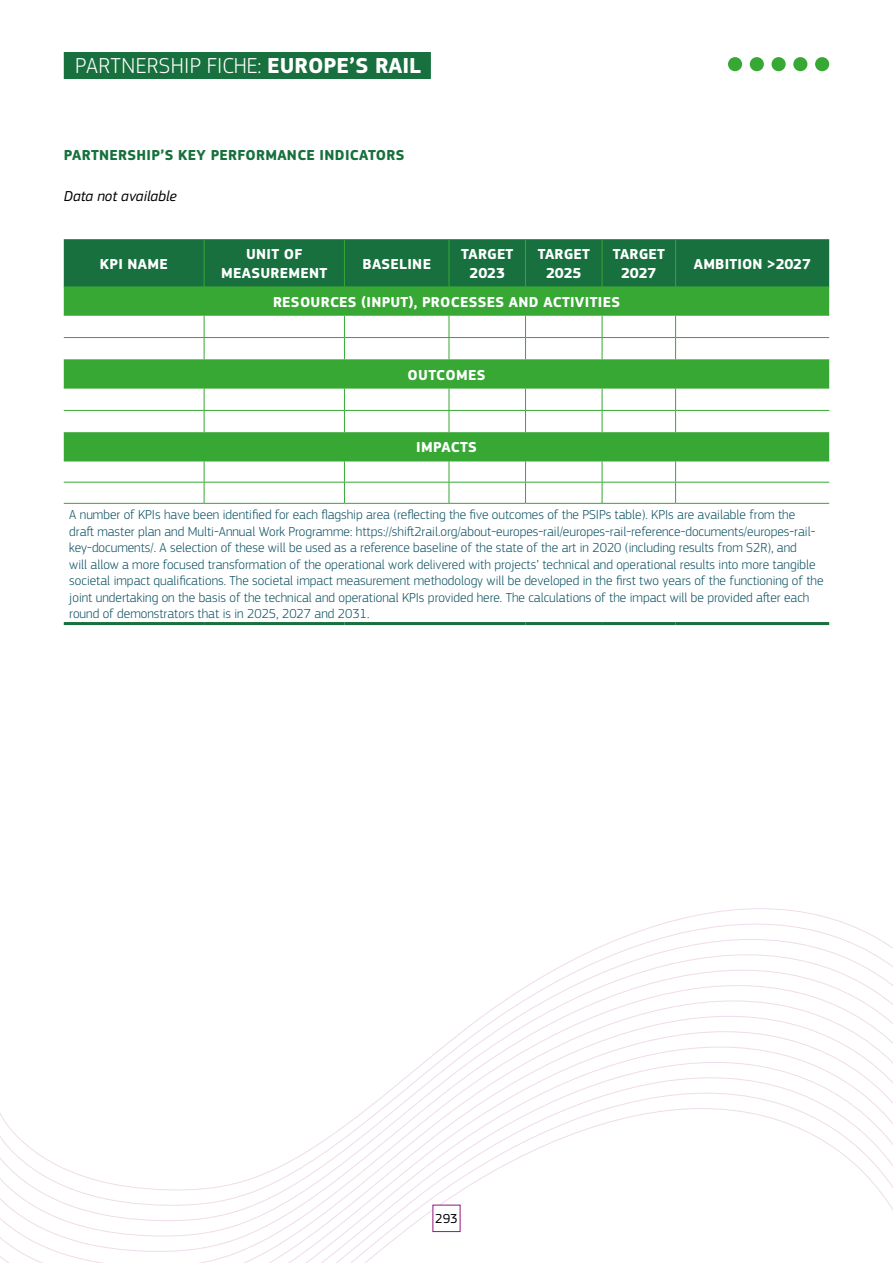
<style>
.page{position:relative;width:893px;height:1263px;background:#fff}
.page>*{position:absolute;margin:0;border:0;box-sizing:border-box;transform-origin:0 0}
.t1{font:300 22.5px "EC Square Sans Pro";letter-spacing:.02em;color:#fff}
.t2{font:700 15px/19.5px "EC Square Sans Pro";letter-spacing:.02em;color:#fff;text-align:center}
.t3{font:700 15px "EC Square Sans Pro";letter-spacing:.02em;color:#17703d}
.t4{font:700 15px/19.5px "EC Square Sans Pro";color:#fff;text-align:center}
.t5{font:italic 15px "EC Square Sans Pro";color:#000}
.t6{font:300 13.5px/16.5px "EC Square Sans Pro";color:#0f5364}
.t7{font:13.5px "EC Square Sans Pro";color:#000}
.s1{font-weight:700}
.s2{font-weight:700;color:#17703d}
</style>
<div class="page">
<svg style="left:0;top:908px;width:892px;height:355px"></svg>
<div style="left:433px;top:1205px;width:27px;height:26px;background:#fff"></div>
<div style="left:815px;top:57px;width:14px;height:14px;background:#36a833;border-radius:50%"></div>
<div style="left:793px;top:57px;width:14px;height:14px;background:#36a833;border-radius:50%"></div>
<div style="left:771px;top:57px;width:15px;height:14px;background:#36a833;border-radius:50%"></div>
<div style="left:750px;top:57px;width:14px;height:14px;background:#36a833;border-radius:50%"></div>
<div style="left:728px;top:57px;width:14px;height:14px;background:#36a833;border-radius:50%"></div>
<div style="left:64px;top:52px;width:367px;height:27px;background:#17703d"></div>
<div style="left:64px;top:239px;width:765px;height:48px;background:#17703d"></div>
<div style="left:64px;top:288px;width:765px;height:27px;background:#36a833"></div>
<svg style="left:64px;top:316px;width:280px;height:187px"></svg>
<svg style="left:344px;top:316px;width:485px;height:187px"></svg>
<hr style="left:204px;top:239px;width:1px;height:48px;background:#36a833">
<hr style="left:204px;top:287px;width:140px;height:1px;background:#36a833">
<hr style="left:344px;top:239px;width:1px;height:48px;background:#36a833">
<hr style="left:344px;top:287px;width:105px;height:1px;background:#36a833">
<hr style="left:449px;top:239px;width:1px;height:48px;background:#36a833">
<hr style="left:449px;top:287px;width:76px;height:1px;background:#36a833">
<hr style="left:525px;top:239px;width:1px;height:48px;background:#36a833">
<hr style="left:602px;top:239px;width:1px;height:48px;background:#36a833">
<hr style="left:525px;top:287px;width:77px;height:1px;background:#36a833">
<hr style="left:602px;top:287px;width:74px;height:1px;background:#36a833">
<hr style="left:675px;top:239px;width:1px;height:48px;background:#36a833">
<hr style="left:676px;top:287px;width:153px;height:1px;background:#36a833">
<hr style="left:64px;top:287px;width:140px;height:1px;background:#36a833">
<hr style="left:64px;top:315px;width:140px;height:1px;background:#36a833">
<hr style="left:204px;top:315px;width:140px;height:1px;background:#36a833">
<hr style="left:344px;top:315px;width:105px;height:1px;background:#36a833">
<hr style="left:449px;top:315px;width:76px;height:1px;background:#36a833">
<hr style="left:525px;top:315px;width:77px;height:1px;background:#36a833">
<hr style="left:602px;top:315px;width:74px;height:1px;background:#36a833">
<hr style="left:676px;top:315px;width:153px;height:1px;background:#36a833">
<hr style="left:64px;top:337px;width:140px;height:1px;background:#36a833">
<svg style="left:204px;top:316px;width:1px;height:43px"></svg>
<hr style="left:204px;top:337px;width:140px;height:1px;background:#36a833">
<hr style="left:204px;top:359px;width:140px;height:1px;background:#36a833">
<svg style="left:344px;top:316px;width:1px;height:43px"></svg>
<hr style="left:344px;top:337px;width:105px;height:1px;background:#36a833">
<hr style="left:344px;top:359px;width:105px;height:1px;background:#36a833">
<hr style="left:344px;top:432px;width:105px;height:1px;background:#36a833">
<svg style="left:449px;top:316px;width:1px;height:43px"></svg>
<hr style="left:449px;top:337px;width:76px;height:1px;background:#36a833">
<hr style="left:449px;top:359px;width:76px;height:1px;background:#36a833">
<hr style="left:449px;top:432px;width:76px;height:1px;background:#36a833">
<svg style="left:525px;top:316px;width:1px;height:43px"></svg>
<hr style="left:525px;top:337px;width:77px;height:1px;background:#36a833">
<hr style="left:602px;top:337px;width:74px;height:1px;background:#36a833">
<svg style="left:602px;top:316px;width:1px;height:43px"></svg>
<hr style="left:525px;top:359px;width:77px;height:1px;background:#36a833">
<hr style="left:602px;top:359px;width:74px;height:1px;background:#36a833">
<hr style="left:525px;top:432px;width:77px;height:1px;background:#36a833">
<hr style="left:602px;top:432px;width:74px;height:1px;background:#36a833">
<svg style="left:675px;top:316px;width:1px;height:43px"></svg>
<hr style="left:676px;top:337px;width:153px;height:1px;background:#36a833">
<hr style="left:676px;top:359px;width:153px;height:1px;background:#36a833">
<hr style="left:676px;top:432px;width:153px;height:1px;background:#36a833">
<hr style="left:64px;top:359px;width:140px;height:1px;background:#36a833">
<hr style="left:64px;top:432px;width:140px;height:1px;background:#36a833">
<hr style="left:64px;top:388px;width:140px;height:1px;background:#36a833">
<hr style="left:64px;top:461px;width:140px;height:1px;background:#36a833">
<hr style="left:344px;top:388px;width:105px;height:1px;background:#36a833">
<hr style="left:449px;top:388px;width:76px;height:1px;background:#36a833">
<hr style="left:525px;top:388px;width:77px;height:1px;background:#36a833">
<hr style="left:602px;top:388px;width:74px;height:1px;background:#36a833">
<hr style="left:344px;top:461px;width:105px;height:1px;background:#36a833">
<hr style="left:449px;top:461px;width:76px;height:1px;background:#36a833">
<hr style="left:525px;top:461px;width:77px;height:1px;background:#36a833">
<hr style="left:602px;top:461px;width:74px;height:1px;background:#36a833">
<hr style="left:676px;top:388px;width:153px;height:1px;background:#36a833">
<hr style="left:676px;top:461px;width:153px;height:1px;background:#36a833">
<hr style="left:64px;top:410px;width:140px;height:1px;background:#36a833">
<svg style="left:204px;top:388px;width:141px;height:115px"></svg>
<hr style="left:344px;top:410px;width:105px;height:1px;background:#36a833">
<svg style="left:449px;top:388px;width:1px;height:44px"></svg>
<svg style="left:449px;top:461px;width:1px;height:42px"></svg>
<hr style="left:449px;top:410px;width:76px;height:1px;background:#36a833">
<svg style="left:525px;top:388px;width:1px;height:44px"></svg>
<svg style="left:525px;top:461px;width:1px;height:42px"></svg>
<hr style="left:525px;top:410px;width:77px;height:1px;background:#36a833">
<svg style="left:602px;top:388px;width:1px;height:44px"></svg>
<svg style="left:602px;top:461px;width:1px;height:42px"></svg>
<hr style="left:602px;top:410px;width:74px;height:1px;background:#36a833">
<svg style="left:675px;top:388px;width:1px;height:44px"></svg>
<svg style="left:675px;top:461px;width:1px;height:42px"></svg>
<hr style="left:676px;top:410px;width:153px;height:1px;background:#36a833">
<hr style="left:64px;top:622px;width:140px;height:3px;background:#17703d">
<hr style="left:204px;top:622px;width:140px;height:3px;background:#17703d">
<hr style="left:344px;top:622px;width:105px;height:3px;background:#17703d">
<hr style="left:449px;top:622px;width:76px;height:3px;background:#17703d">
<hr style="left:525px;top:622px;width:77px;height:3px;background:#17703d">
<hr style="left:602px;top:622px;width:74px;height:3px;background:#17703d">
<hr style="left:676px;top:622px;width:153px;height:3px;background:#17703d">
<hr style="left:64px;top:482px;width:140px;height:1px;background:#36a833">
<hr style="left:204px;top:482px;width:140px;height:1px;background:#36a833">
<hr style="left:344px;top:482px;width:105px;height:1px;background:#36a833">
<hr style="left:449px;top:482px;width:76px;height:1px;background:#36a833">
<hr style="left:525px;top:482px;width:77px;height:1px;background:#36a833">
<hr style="left:602px;top:482px;width:74px;height:1px;background:#36a833">
<hr style="left:676px;top:482px;width:153px;height:1px;background:#36a833">
<hr style="left:64px;top:503px;width:140px;height:1px;background:#36a833">
<hr style="left:204px;top:503px;width:140px;height:1px;background:#36a833">
<hr style="left:344px;top:503px;width:105px;height:1px;background:#36a833">
<hr style="left:449px;top:503px;width:76px;height:1px;background:#36a833">
<hr style="left:525px;top:503px;width:77px;height:1px;background:#36a833">
<hr style="left:602px;top:503px;width:74px;height:1px;background:#36a833">
<hr style="left:676px;top:503px;width:153px;height:1px;background:#36a833">
<h1 class="t1" style="left:75px;top:53px;width:357px">PARTNERSHIP FICHE: <span class="s1">EUROPE’S RAIL</span><span class="s2">?</span></h1>
<p class="t3" style="left:64px;top:146px;width:342px">PARTNERSHIP’S KEY PERFORMANCE INDICATORS</p>
<p class="t5" style="left:64px;top:187px;width:115px">Data not available</p>
<p class="t2" style="left:100px;top:254px;width:69px">KPI NAME</p>
<p class="t2" style="left:221px;top:245px;width:108px">UNIT OF<br>MEASUREMENT</p>
<p class="t2" style="left:362px;top:254px;width:70px">BASELINE</p>
<p class="t4" style="left:461px;top:245px;width:54px">TARGET<br>2023</p>
<p class="t4" style="left:538px;top:245px;width:54px">TARGET<br>2025</p>
<p class="t4" style="left:613px;top:245px;width:54px">TARGET<br>2027</p>
<p class="t2" style="left:694px;top:254px;width:119px">AMBITION &gt;2027</p>
<p class="t2" style="left:273px;top:292px;width:349px">RESOURCES (INPUT), PROCESSES AND ACTIVITIES</p>
<p class="t2" style="left:408px;top:365px;width:79px">OUTCOMES</p>
<p class="t2" style="left:416px;top:438px;width:62px">IMPACTS</p>
<p class="t6" style="left:69px;top:506px;width:756px">A number of KPIs have been identified for each flagship area (reflecting the five outcomes of the PSIPs table). KPIs are available from the<br>draft master plan and Multi-Annual Work Programme: https://shift2rail.org/about-europes-rail/europes-rail-reference-documents/europes-rail&shy;key-documents/. A selection of these will be used as a reference baseline of the state of the art in 2020 (including results from S2R), and<br>will allow a more focused transformation of the operational work delivered with projects’ technical and operational results into more tangible societal impact qualifications. The societal impact measurement methodology will be developed in the first two years of the functioning of the joint undertaking on the basis of the technical and operational KPIs provided here. The calculations of the impact will be provided after each round of demonstrators that is in 2025, 2027 and 2031.</p>
<p class="t7" style="left:435px;top:1211px;width:24px">293</p>
</div>
